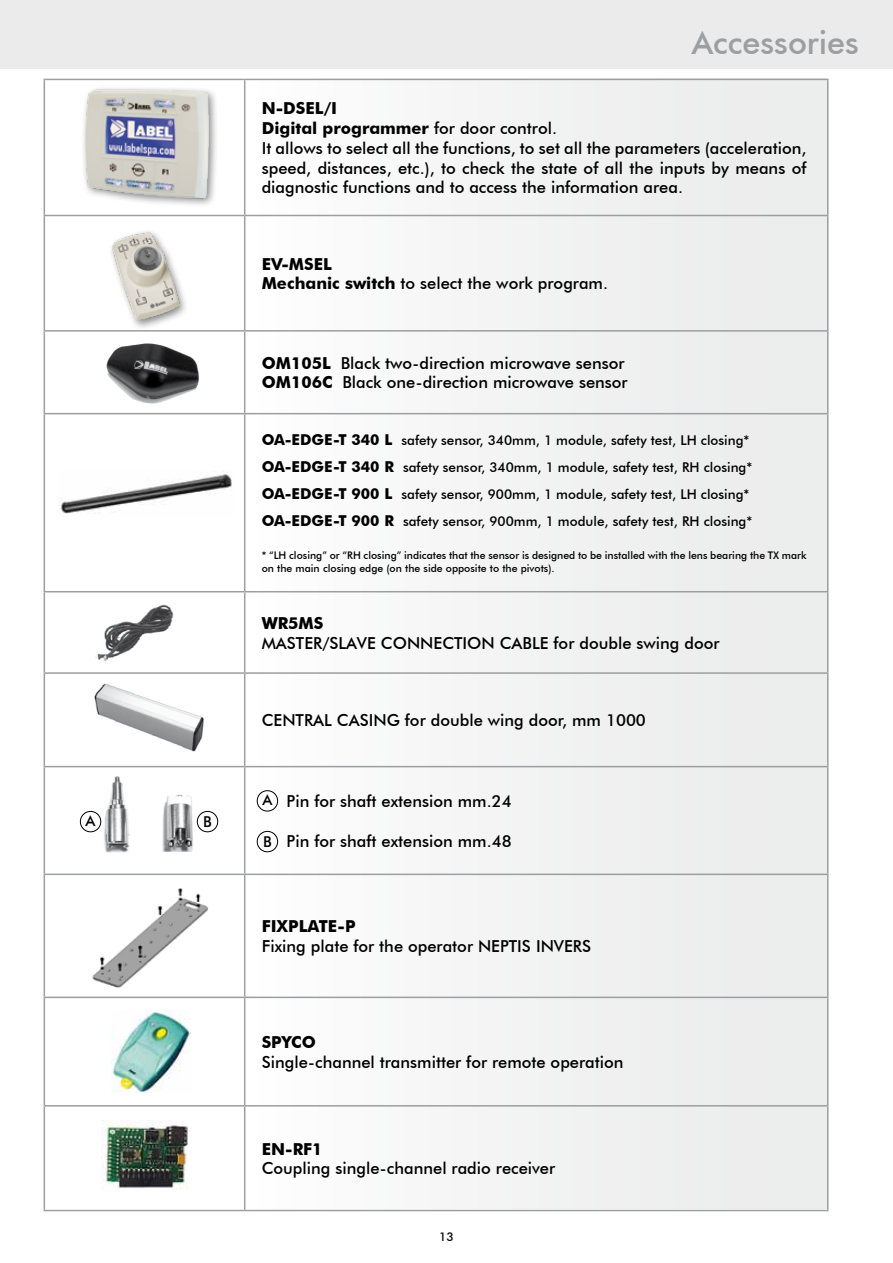
<style>
.page{position:relative;width:893px;height:1263px;background:#fff}
.page>*{position:absolute;margin:0;border:0;box-sizing:border-box;transform-origin:0 0}
.t1{font:500 32.25px "Futura BT";color:#9c9e9f}
.t2{font:500 16.5px/19.8px "Futura BT";color:#000}
.t3{font:700 16.5px "Futura BT";color:#000}
.t4{font:500 15px "Futura BT";color:#000}
.t5{font:500 13.5px/27px "Futura BT";color:#000}
.t6{font:500 12px "Futura BT";color:#000}
.t7{font:500 10.5px/12.6px "Futura BT";color:#000}
.s1{font-weight:700}
.s2{font-weight:700;font-size:15px}
</style>
<div class="page">
<div style="left:0;top:0;width:893px;height:68px;background:#ebebec"></div>
<div style="left:245px;top:79px;width:583px;height:1130px;background:#f2f3f3"></div>
<hr style="left:44px;top:79px;width:201px;height:1px;background:#9c9e9f">
<hr style="left:44px;top:80px;width:1px;height:135px;background:#9c9e9f">
<hr style="left:245px;top:79px;width:583px;height:1px;background:#9c9e9f">
<hr style="left:827px;top:80px;width:1px;height:135px;background:#9c9e9f">
<hr style="left:44px;top:215px;width:201px;height:1px;background:#9c9e9f">
<hr style="left:44px;top:216px;width:1px;height:114px;background:#9c9e9f">
<hr style="left:245px;top:215px;width:583px;height:1px;background:#9c9e9f">
<hr style="left:827px;top:216px;width:1px;height:114px;background:#9c9e9f">
<hr style="left:44px;top:330px;width:201px;height:2px;background:#9c9e9f">
<hr style="left:44px;top:332px;width:1px;height:81px;background:#9c9e9f">
<hr style="left:245px;top:330px;width:583px;height:2px;background:#9c9e9f">
<hr style="left:827px;top:332px;width:1px;height:81px;background:#9c9e9f">
<hr style="left:44px;top:413px;width:201px;height:1px;background:#9c9e9f">
<hr style="left:44px;top:414px;width:1px;height:177px;background:#9c9e9f">
<hr style="left:245px;top:413px;width:583px;height:1px;background:#9c9e9f">
<hr style="left:827px;top:414px;width:1px;height:177px;background:#9c9e9f">
<hr style="left:44px;top:591px;width:201px;height:1px;background:#9c9e9f">
<hr style="left:44px;top:592px;width:1px;height:80px;background:#9c9e9f">
<hr style="left:245px;top:591px;width:583px;height:1px;background:#9c9e9f">
<hr style="left:827px;top:592px;width:1px;height:80px;background:#9c9e9f">
<hr style="left:44px;top:672px;width:201px;height:2px;background:#9c9e9f">
<hr style="left:44px;top:674px;width:1px;height:92px;background:#9c9e9f">
<hr style="left:245px;top:672px;width:583px;height:2px;background:#9c9e9f">
<hr style="left:827px;top:674px;width:1px;height:92px;background:#9c9e9f">
<hr style="left:44px;top:766px;width:201px;height:1px;background:#9c9e9f">
<hr style="left:44px;top:767px;width:1px;height:106px;background:#9c9e9f">
<hr style="left:245px;top:766px;width:583px;height:1px;background:#9c9e9f">
<hr style="left:827px;top:767px;width:1px;height:106px;background:#9c9e9f">
<hr style="left:44px;top:873px;width:201px;height:2px;background:#9c9e9f">
<hr style="left:44px;top:875px;width:1px;height:121px;background:#9c9e9f">
<hr style="left:245px;top:873px;width:583px;height:2px;background:#9c9e9f">
<hr style="left:827px;top:875px;width:1px;height:121px;background:#9c9e9f">
<hr style="left:44px;top:998px;width:1px;height:107px;background:#9c9e9f">
<hr style="left:827px;top:998px;width:1px;height:107px;background:#9c9e9f">
<hr style="left:44px;top:1106px;width:1px;height:104px;background:#9c9e9f">
<hr style="left:827px;top:1106px;width:1px;height:104px;background:#9c9e9f">
<hr style="left:244px;top:80px;width:1px;height:135px;background:#9c9e9f">
<hr style="left:244px;top:216px;width:1px;height:114px;background:#9c9e9f">
<hr style="left:244px;top:332px;width:1px;height:81px;background:#9c9e9f">
<hr style="left:244px;top:414px;width:1px;height:177px;background:#9c9e9f">
<hr style="left:244px;top:592px;width:1px;height:80px;background:#9c9e9f">
<hr style="left:244px;top:674px;width:1px;height:92px;background:#9c9e9f">
<hr style="left:244px;top:767px;width:1px;height:106px;background:#9c9e9f">
<hr style="left:244px;top:875px;width:1px;height:121px;background:#9c9e9f">
<hr style="left:244px;top:998px;width:1px;height:107px;background:#9c9e9f">
<hr style="left:244px;top:1106px;width:1px;height:104px;background:#9c9e9f">
<hr style="left:44px;top:996px;width:201px;height:2px;background:#9c9e9f">
<hr style="left:44px;top:1105px;width:201px;height:1px;background:#9c9e9f">
<hr style="left:245px;top:996px;width:583px;height:2px;background:#9c9e9f">
<hr style="left:245px;top:1105px;width:583px;height:1px;background:#9c9e9f">
<hr style="left:44px;top:1210px;width:201px;height:1px;background:#9c9e9f">
<hr style="left:245px;top:1210px;width:583px;height:1px;background:#9c9e9f">
<img style="left:106px;top:343px;width:93px;height:61px">
<img style="left:96px;top:604px;width:78px;height:57px">
<img style="left:94px;top:683px;width:110px;height:69px">
<img style="left:162px;top:794px;width:41px;height:58px">
<img style="left:88px;top:776px;width:42px;height:77px">
<img style="left:92px;top:888px;width:116px;height:100px">
<div style="left:80px;top:811px;width:21px;height:21px;border:1px solid #000;border-radius:50%"></div>
<div style="left:197px;top:811px;width:21px;height:21px;border:1px solid #000;border-radius:50%"></div>
<div style="left:257px;top:790px;width:21px;height:21px;border:1px solid #000;border-radius:50%"></div>
<div style="left:257px;top:831px;width:21px;height:21px;border:1px solid #000;border-radius:50%"></div>
<img style="left:72px;top:80px;width:149px;height:125px">
<div style="left:108px;top:228px;width:82px;height:103px;background:#000;opacity:.5"></div>
<img style="left:110px;top:228px;width:75px;height:95px">
<img style="left:59px;top:471px;width:173px;height:43px">
<img style="left:112px;top:1010px;width:79px;height:82px">
<img style="left:101px;top:1120px;width:87px;height:70px">
<p class="t4" style="left:86px;top:811px;width:11px">A</p>
<p class="t4" style="left:203px;top:812px;width:10px">B</p>
<h1 class="t1" style="left:692px;top:23px;width:168px">Accessories</h1>
<p class="t2" style="left:262px;top:98px;width:546px"><span class="s1">N-DSEL/I<br>Digital programmer</span> for door control.<br>It allows to select all the functions, to set all the parameters (acceleration, speed, distances, etc.), to check the state of all the inputs by means of diagnostic functions and to access the information area.</p>
<p class="t2" style="left:262px;top:254px;width:348px"><span class="s1">EV-MSEL<br>Mechanic switch</span> to select the work program.</p>
<p class="t2" style="left:262px;top:353px;width:367px"><span class="s1">OM105L</span> Black two-direction microwave sensor<br><span class="s1">OM106C</span> Black one-direction microwave sensor</p>
<p class="t5" style="left:262px;top:427px;width:492px"><span class="s2">OA-EDGE-T 340 L</span> safety sensor, 340mm, 1 module, safety test, LH closing* <span class="s2">OA-EDGE-T 340 R</span> safety sensor, 340mm, 1 module, safety test, RH closing* <span class="s2">OA-EDGE-T 900 L</span> safety sensor, 900mm, 1 module, safety test, LH closing* <span class="s2">OA-EDGE-T 900 R</span> safety sensor, 900mm, 1 module, safety test, RH closing*</p>
<p class="t7" style="left:262px;top:549px;width:546px">* “LH closing” or “RH closing” indicates that the sensor is designed to be installed with the lens bearing the TX mark on the main closing edge (on the side opposite to the pivots).</p>
<p class="t3" style="left:262px;top:613px;width:63px">WR5MS</p>
<p class="t2" style="left:262px;top:633px;width:459px">MASTER/SLAVE CONNECTION CABLE for double swing door</p>
<p class="t2" style="left:262px;top:710px;width:386px">CENTRAL CASING for double wing door, mm 1000</p>
<p class="t4" style="left:262px;top:791px;width:11px">A</p>
<p class="t4" style="left:263px;top:832px;width:10px">B</p>
<p class="t2" style="left:287px;top:791px;width:227px">Pin for shaft extension mm.24</p>
<p class="t2" style="left:287px;top:831px;width:227px">Pin for shaft extension mm.48</p>
<p class="t3" style="left:262px;top:916px;width:95px">FIXPLATE-P</p>
<p class="t2" style="left:262px;top:936px;width:331px">Fixing plate for the operator NEPTIS INVERS</p>
<p class="t3" style="left:262px;top:1032px;width:56px">SPYCO</p>
<p class="t2" style="left:262px;top:1052px;width:363px">Single-channel transmitter for remote operation</p>
<p class="t3" style="left:262px;top:1139px;width:62px">EN-RF1</p>
<p class="t2" style="left:262px;top:1158px;width:295px">Coupling single-channel radio receiver</p>
<p class="t6" style="left:439px;top:1230px;width:16px">13</p>
</div>
